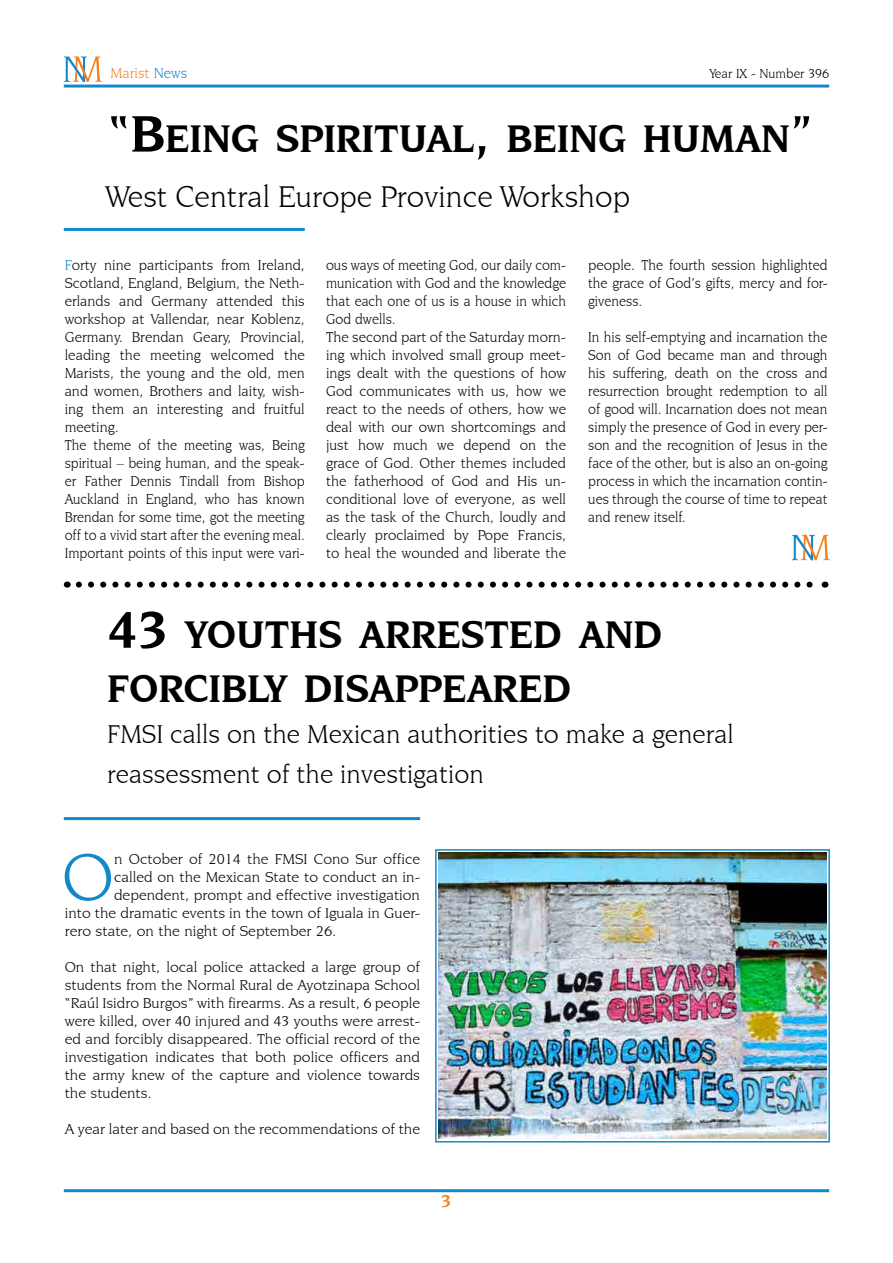
<style>
.page{position:relative;width:893px;height:1263px;background:#fff}
.page>*{position:absolute;margin:0;border:0;box-sizing:border-box;transform-origin:0 0}
.t1{font:70.2px "Novarese IT Cby BT";color:#1489ca;scale:1.05 1}
.t2{font:700 40.5px/54px "Novarese IT Cby BT";color:#000}
.t3{font:31.5px "Novarese IT Cby BT";color:#000}
.t4{font:27px/39.8px "Novarese IT Cby BT";color:#000}
.t5{font:700 18px "Novarese IT Cby BT";color:#f5821f}
.t6{font:15px/18px "Novarese IT Cby BT";color:#000;scale:.95 1}
.t7{font:15px/18px "Novarese IT Cby BT";color:#000}
.t8{font:15px/18px "Novarese IT Cby BT";color:#000;text-align:justify;scale:1.05 1}
.t9{font:15px "Novarese IT Cby BT";color:#f5821f}
.t10{font:13.5px "Novarese IT Cby BT";color:#000}
.s1{color:#1489ca}
.s2{font-size:54px}
</style>
<div class="page">
<hr style="left:64px;top:85px;width:765px;height:3px;background:#1489ca">
<svg style="left:64px;top:56px;width:38px;height:26px"></svg>
<hr style="left:64px;top:228px;width:241px;height:3px;background:#1489ca">
<hr style="left:64px;top:1189px;width:765px;height:3px;background:#1489ca">
<svg style="left:792px;top:535px;width:38px;height:25px"></svg>
<svg style="left:79px;top:582px;width:734px;height:6px"></svg>
<hr style="left:64px;top:817px;width:356px;height:3px;background:#1489ca">
<img style="left:439px;top:853px;width:388px;height:286px">
<div style="left:435px;top:849px;width:395px;height:293px;border:2px solid #1489ca"></div>
<p class="t9" style="left:111px;top:64px;width:78px">Marist <span class="s1">News</span></p>
<p class="t10" style="left:710px;top:65px;width:121px">Year IX - Number 396</p>
<h2 class="t2" style="left:107px;top:110px;width:707px"><span class="s2">“B</span>EING SPIRITUAL<span class="s2">,</span> BEING HUMAN<span class="s2">”</span></h2>
<h3 class="t3" style="left:106px;top:178px;width:525px">West Central Europe Province Workshop</h3>
<p class="t7" style="left:65px;top:256px;width:242px"><span class="s1">F</span>orty nine participants from Ireland, Scotland, England, Belgium, the Neth&shy;erlands and Germany attended this workshop at Vallendar, near Koblenz, Germany. Brendan Geary, Provincial, leading the meeting welcomed the Marists, the young and the old, men and women, Brothers and laity, wish&shy;ing them an interesting and fruitful meeting.<br>The theme of the meeting was, Being spiritual – being human, and the speak&shy;er Father Dennis Tindall from Bishop Auckland in England, who has known Brendan for some time, got the meeting off to a vivid start after the evening meal.<br>Important points of this input were vari-</p>
<p class="t6" style="left:326px;top:256px;width:254px">ous ways of meeting God, our daily com&shy;munication with God and the knowledge that each one of us is a house in which God dwells.<br>The second part of the Saturday morn&shy;ing which involved small group meet&shy;ings dealt with the questions of how God communicates with us, how we react to the needs of others, how we deal with our own shortcomings and just how much we depend on the grace of God. Other themes included the fatherhood of God and His un&shy;conditional love of everyone, as well as the task of the Church, loudly and clearly proclaimed by Pope Francis, to heal the wounded and liberate the</p>
<p class="t7" style="left:588px;top:256px;width:241px;text-align:justify">people. The fourth session highlighted the grace of God’s gifts, mercy and for&shy;giveness.</p>
<p class="t6" style="left:588px;top:328px;width:253px;text-align:justify">In his self-emptying and incarnation the Son of God became man and through his suffering, death on the cross and resurrection brought redemption to all of good will. Incarnation does not mean simply the presence of God in every per&shy;son and the recognition of Jesus in the face of the other, but is also an on-going process in which the incarnation contin&shy;ues through the course of time to repeat and renew itself.</p>
<h2 class="t2" style="left:107px;top:606px;width:556px"><span class="s2">43</span> YOUTHS ARRESTED AND<br>FORCIBLY DISAPPEARED</h2>
<h3 class="t4" style="left:107px;top:714px;width:628px">FMSI calls on the Mexican authorities to make a general reassessment of the investigation</h3>
<h1 class="t1" style="left:62px;top:835px;width:52px">O</h1>
<p class="t8" style="left:114px;top:850px;width:293px">n October of 2014 the FMSI Cono Sur office</p>
<p class="t8" style="left:114px;top:868px;width:293px">called on the Mexican State to conduct an in-</p>
<p class="t8" style="left:114px;top:886px;width:293px">dependent, prompt and effective investigation</p>
<p class="t8" style="left:65px;top:904px;width:340px">into the dramatic events in the town of Iguala in Guer-</p>
<p class="t8" style="left:65px;top:922px;width:260px">rero state, on the night of September 26.</p>
<p class="t8" style="left:65px;top:958px;width:340px">On that night, local police attacked a large group of students from the Normal Rural de Ayotzinapa School “Raúl Isidro Burgos” with firearms. As a result, 6 people were killed, over 40 injured and 43 youths were arrest&shy;ed and forcibly disappeared. The official record of the investigation indicates that both police officers and the army knew of the capture and violence towards the students.</p>
<p class="t8" style="left:65px;top:1120px;width:340px">A year later and based on the recommendations of the</p>
<p class="t5" style="left:441px;top:1190px;width:12px">3</p>
</div>
